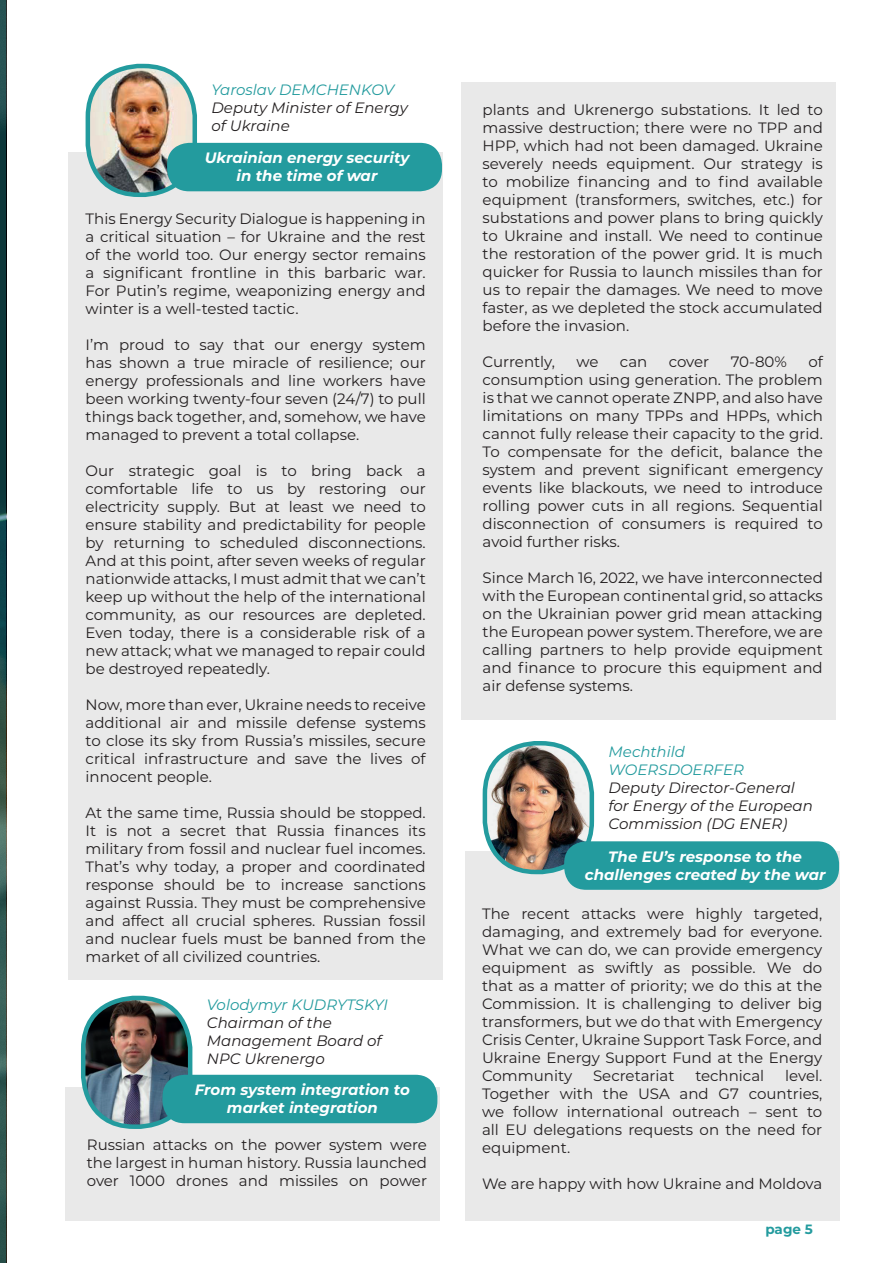
<style>
.page{position:relative;width:893px;height:1263px;background:#fff}
.page>*{position:absolute;margin:0;border:0;box-sizing:border-box;transform-origin:0 0}
.t1{font:15px/18px "Montserrat";color:#231f20;text-align:justify}
.t2{font:italic 15px/18px "Montserrat";color:#231f20}
.t3{font:italic 700 15px/18px "Montserrat";color:#fff;text-align:center}
.t4{font:italic 15px/18px "Montserrat";color:#239b9e}
.t5{font:700 13.5px "Montserrat";color:#239b9e}
</style>
<div class="page">
<div style="left:69px;top:153px;width:374px;height:827px;background:#e9e9e9"></div>
<div style="left:466px;top:851px;width:374px;height:369px;background:#e9e9e9"></div>
<div style="left:461px;top:82px;width:375px;height:638px;background:#e9e9e9"></div>
<div style="left:66px;top:1087px;width:374px;height:133px;background:#e9e9e9"></div>
<svg style="left:0;top:0;width:6px;height:1263px;background:#224d4a"></svg>
<img style="left:88px;top:66px;width:107px;height:129px">
<div style="left:86px;top:64px;width:111px;height:133px;border:4px solid #239b9e;border-radius:51px"></div>
<img style="left:83px;top:998px;width:107px;height:129px">
<div style="left:81px;top:996px;width:111px;height:133px;border:4px solid #239b9e;border-radius:51px"></div>
<img style="left:485px;top:743px;width:107px;height:129px">
<div style="left:483px;top:741px;width:111px;height:133px;border:4px solid #239b9e;border-radius:51px"></div>
<div style="left:167px;top:143px;width:275px;height:48px;background:#239b9e;border-radius:22px"></div>
<div style="left:163px;top:1075px;width:274px;height:48px;background:#239b9e;border-radius:22px"></div>
<div style="left:564px;top:841px;width:275px;height:49px;background:#239b9e;border-radius:22px"></div>
<p class="t4" style="left:212px;top:80px;width:184px">Yaroslav DEMCHENKOV</p>
<p class="t2" style="left:212px;top:98px;width:198px">Deputy Minister of Energy of Ukraine</p>
<p class="t3" style="left:205px;top:148px;width:206px">Ukrainian energy security in the time of war</p>
<p class="t1" style="left:86px;top:209px;width:342px">This Energy Security Dialogue is happening in a critical situation – for Ukraine and the rest of the world too. Our energy sector remains a significant frontline in this barbaric war.<br>For Putin’s regime, weaponizing energy and winter is a well-tested tactic.</p>
<p class="t1" style="left:86px;top:335px;width:342px">I’m proud to say that our energy system has shown a true miracle of resilience; our energy professionals and line workers have been working twenty-four seven (24/7) to pull things back together, and, somehow, we have managed to prevent a total collapse.</p>
<p class="t1" style="left:86px;top:461px;width:342px">Our strategic goal is to bring back a comfortable life to us by restoring our electricity supply. But at least we need to ensure stability and predictability for people by returning to scheduled disconnections.<br>And at this point, after seven weeks of regular nationwide attacks, I must admit that we can’t keep up without the help of the international community, as our resources are depleted.<br>Even today, there is a considerable risk of a new attack; what we managed to repair could be destroyed repeatedly.</p>
<p class="t1" style="left:86px;top:695px;width:342px">Now, more than ever, Ukraine needs to receive additional air and missile defense systems to close its sky from Russia’s missiles, secure critical infrastructure and save the lives of innocent people.</p>
<p class="t1" style="left:86px;top:803px;width:342px">At the same time, Russia should be stopped.<br>It is not a secret that Russia finances its military from fossil and nuclear fuel incomes.<br>That’s why today, a proper and coordinated response should be to increase sanctions against Russia. They must be comprehensive and affect all crucial spheres. Russian fossil and nuclear fuels must be banned from the market of all civilized countries.</p>
<p class="t4" style="left:207px;top:995px;width:183px">Volodymyr KUDRYTSKYI</p>
<p class="t2" style="left:207px;top:1013px;width:176px">Chairman of the<br>Management Board of<br>NPC Ukrenergo</p>
<p class="t3" style="left:195px;top:1080px;width:217px">From system integration to market integration</p>
<p class="t1" style="left:87px;top:1135px;width:342px">Russian attacks on the power system were the largest in human history. Russia launched over 1000 drones and missiles on power</p>
<p class="t1" style="left:483px;top:100px;width:342px">plants and Ukrenergo substations. It led to massive destruction; there were no TPP and HPP, which had not been damaged. Ukraine severely needs equipment. Our strategy is to mobilize financing and to find available equipment (transformers, switches, etc.) for substations and power plans to bring quickly to Ukraine and install. We need to continue the restoration of the power grid. It is much quicker for Russia to launch missiles than for us to repair the damages. We need to move faster, as we depleted the stock accumulated before the invasion.</p>
<p class="t1" style="left:483px;top:352px;width:74px">Currently,</p>
<p class="t1" style="left:576px;top:352px;width:24px">we</p>
<p class="t1" style="left:620px;top:352px;width:29px">can</p>
<p class="t1" style="left:669px;top:352px;width:42px">cover</p>
<p class="t1" style="left:731px;top:352px;width:58px">70-80%</p>
<p class="t1" style="left:483px;top:352px;width:342px;text-indent:326px">of consumption using generation. The problem is that we cannot operate ZNPP, and also have limitations on many TPPs and HPPs, which cannot fully release their capacity to the grid.<br>To compensate for the deficit, balance the system and prevent significant emergency events like blackouts, we need to introduce rolling power cuts in all regions. Sequential disconnection of consumers is required to avoid further risks.</p>
<p class="t1" style="left:483px;top:568px;width:342px">Since March 16, 2022, we have interconnected with the European continental grid, so attacks on the Ukrainian power grid mean attacking the European power system. Therefore, we are calling partners to help provide equipment and finance to procure this equipment and air defense systems.</p>
<p class="t4" style="left:609px;top:742px;width:137px">Mechthild<br>WOERSDOERFER</p>
<p class="t2" style="left:609px;top:778px;width:206px">Deputy Director-General for Energy of the European<br>Commission (DG ENER)</p>
<p class="t3" style="left:585px;top:847px;width:242px">The EU’s response to the challenges created by the war</p>
<p class="t1" style="left:482px;top:904px;width:342px">The recent attacks were highly targeted, damaging, and extremely bad for everyone.<br>What we can do, we can provide emergency equipment as swiftly as possible. We do that as a matter of priority; we do this at the Commission. It is challenging to deliver big transformers, but we do that with Emergency Crisis Center, Ukraine Support Task Force, and Ukraine Energy Support Fund at the Energy Community</p>
<p class="t1" style="left:482px;top:1066px;width:342px;text-indent:303px">level.<br>Together with the USA and G7 countries, we follow international outreach – sent to all EU delegations requests on the need for equipment.</p>
<p class="t1" style="left:482px;top:1174px;width:342px">We are happy with how Ukraine and Moldova</p>
<p class="t1" style="left:593px;top:1066px;width:83px">Secretariat</p>
<p class="t1" style="left:695px;top:1066px;width:70px">technical</p>
<p class="t5" style="left:765px;top:1219px;width:49px">page 5</p>
</div>
